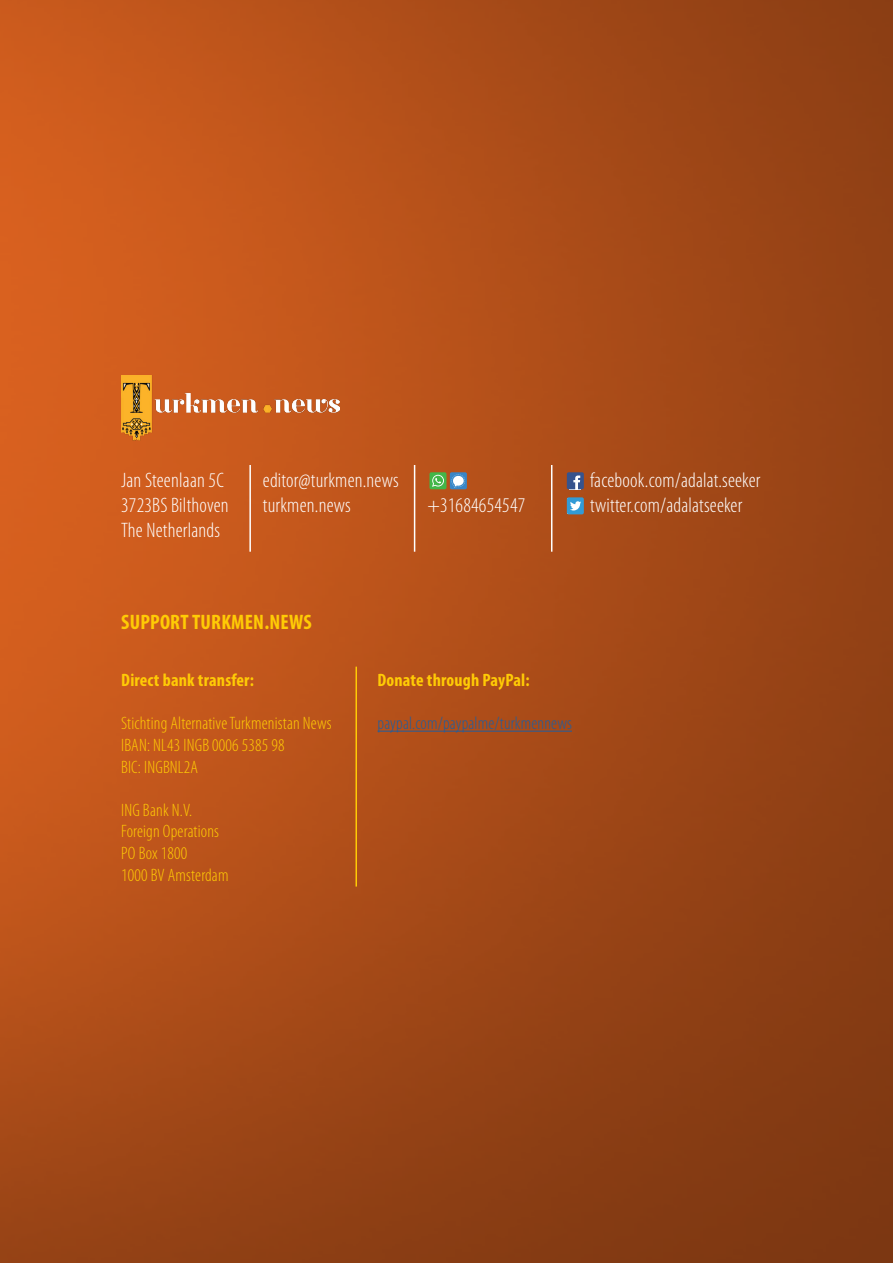
<style>
.page{position:relative;width:893px;height:1263px;background:#fff}
.page>*{position:absolute;margin:0;border:0;box-sizing:border-box;transform-origin:0 0}
.t1{font:300 condensed 21px/25.2px "Myriad Pro";letter-spacing:.01em;color:#fff}
.t2{font:700 condensed 21px "Myriad Pro";letter-spacing:.01em;color:#ffcb05}
.t3{font:300 condensed 18px/21.6px "Myriad Pro";letter-spacing:.01em;color:#ffcb05}
.t4{font:700 condensed 18px "Myriad Pro";letter-spacing:.01em;color:#ffcb05}
.t5{font:300 condensed 18px "Myriad Pro";letter-spacing:.01em;color:#215e9e}
</style>
<div class="page">
<img style="left:0;top:0;width:893px;height:1263px">
<img style="left:121px;top:375px;width:218px;height:65px">
<hr style="left:414px;top:465px;width:1px;height:87px;background:#fff">
<hr style="left:551px;top:465px;width:1px;height:87px;background:#fff">
<hr style="left:249px;top:465px;width:2px;height:87px;background:#fff">
<hr style="left:355px;top:667px;width:2px;height:219px;background:#ffcb05">
<hr style="left:377px;top:731px;width:195px;height:1px;background:#215e9e">
<div style="left:450px;top:472px;width:17px;height:17px;background:#3985c6;border-radius:2px"></div>
<svg style="left:452px;top:474px;width:13px;height:14px"></svg>
<div style="left:429px;top:472px;width:17px;height:17px;background:#43b649;border-radius:2px"></div>
<svg style="left:432px;top:475px;width:12px;height:12px"></svg>
<svg style="left:567px;top:472px;width:17px;height:17px"></svg>
<svg style="left:567px;top:497px;width:17px;height:17px"></svg>
<p class="t1" style="left:121px;top:468px;width:109px">Jan Steenlaan 5C<br>3723BS Bilthoven<br>The Netherlands</p>
<p class="t1" style="left:263px;top:468px;width:137px">editor@turkmen.news turkmen.news</p>
<p class="t1" style="left:427px;top:493px;width:99px">+31684654547</p>
<p class="t1" style="left:590px;top:468px;width:172px">facebook.com/adalat.seeker twitter.com/adalatseeker</p>
<p class="t2" style="left:121px;top:609px;width:192px">SUPPORT TURKMEN.NEWS</p>
<p class="t4" style="left:121px;top:669px;width:134px">Direct bank transfer:</p>
<p class="t3" style="left:121px;top:713px;width:212px">Stichting Alternative Turkmenistan News<br>IBAN: NL43 INGB 0006 5385 98<br>BIC: INGBNL2A</p>
<p class="t3" style="left:121px;top:799px;width:109px">ING Bank N.V.<br>Foreign Operations<br>PO Box 1800<br>1000 BV Amsterdam</p>
<p class="t4" style="left:377px;top:669px;width:154px">Donate through PayPal:</p>
<p class="t5" style="left:377px;top:714px;width:196px">paypal.com/paypalme/turkmennews</p>
</div>
